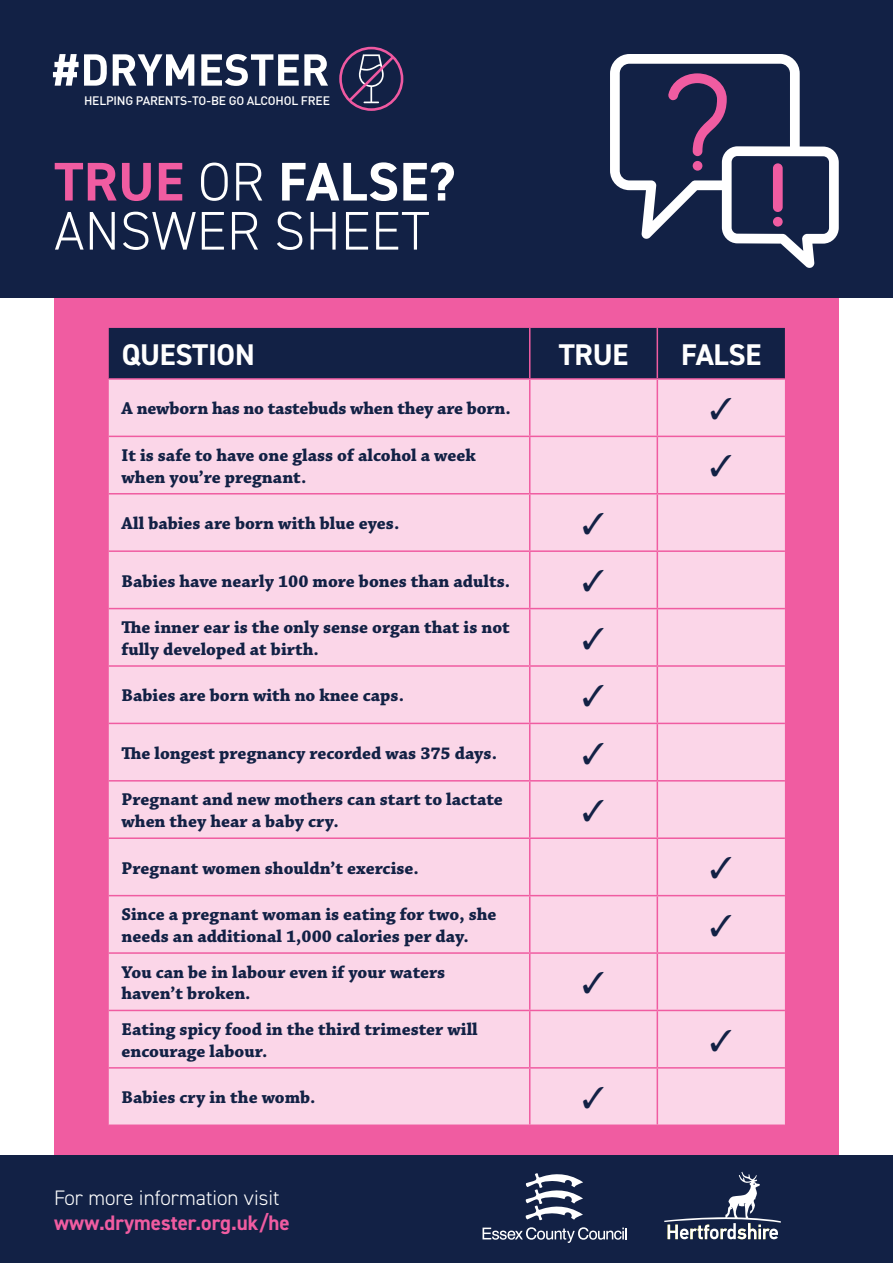
<style>
.page{position:relative;width:893px;height:1263px;background:#fff}
.page>*{position:absolute;margin:0;border:0;box-sizing:border-box;transform-origin:0 0}
.t1{font:300 54.45px/49.1px "DIN2014";letter-spacing:.01em;color:#fff}
.t2{font:700 30px "DIN2014";letter-spacing:-.01em;color:#fff}
.t3{font:300 21px/25.2px "DIN2014";color:#fff}
.t4{font:700 18px/21.6px "Chaparral Pro";color:#122145}
.t5{font:500 12.15px "DIN";letter-spacing:-.02em;color:#fff}
.s1{font-weight:700;color:#f05ca1}
.s2{font-weight:700}
</style>
<div class="page">
<div style="left:54px;top:54px;width:785px;height:1155px;background:#f05ca1"></div>
<div style="left:0;top:0;width:893px;height:298px;background:#122145"></div>
<svg style="left:610px;top:54px;width:229px;height:214px"></svg>
<svg style="left:668px;top:73px;width:59px;height:98px"></svg>
<svg style="left:773px;top:163px;width:10px;height:64px"></svg>
<svg style="left:53px;top:54px;width:54px;height:32px"></svg>
<svg style="left:113px;top:54px;width:81px;height:32px"></svg>
<svg style="left:201px;top:54px;width:127px;height:32px"></svg>
<div style="left:339px;top:47px;width:64px;height:64px;border:3px solid #ef59a1;border-radius:50%"></div>
<svg style="left:346px;top:53px;width:51px;height:51px"></svg>
<div style="left:109px;top:328px;width:676px;height:50px;background:#122145"></div>
<div style="left:109px;top:380px;width:676px;height:744px;background:#fbd6e8"></div>
<hr style="left:529px;top:328px;width:1px;height:50px;background:#f05ca1">
<hr style="left:657px;top:328px;width:1px;height:50px;background:#f05ca1">
<hr style="left:109px;top:436px;width:421px;height:1px;background:#f05ca1">
<hr style="left:109px;top:493px;width:421px;height:1px;background:#f05ca1">
<hr style="left:109px;top:550px;width:421px;height:2px;background:#f05ca1">
<hr style="left:109px;top:608px;width:421px;height:1px;background:#f05ca1">
<hr style="left:109px;top:665px;width:421px;height:2px;background:#f05ca1">
<hr style="left:109px;top:723px;width:421px;height:1px;background:#f05ca1">
<hr style="left:109px;top:780px;width:421px;height:1px;background:#f05ca1">
<hr style="left:109px;top:837px;width:421px;height:2px;background:#f05ca1">
<hr style="left:109px;top:895px;width:421px;height:1px;background:#f05ca1">
<hr style="left:109px;top:952px;width:421px;height:2px;background:#f05ca1">
<hr style="left:109px;top:1010px;width:421px;height:1px;background:#f05ca1">
<hr style="left:109px;top:1067px;width:421px;height:1px;background:#f05ca1">
<hr style="left:529px;top:380px;width:1px;height:56px;background:#f05ca1">
<hr style="left:529px;top:437px;width:1px;height:56px;background:#f05ca1">
<hr style="left:529px;top:494px;width:1px;height:56px;background:#f05ca1">
<hr style="left:529px;top:552px;width:1px;height:56px;background:#f05ca1">
<hr style="left:529px;top:609px;width:1px;height:56px;background:#f05ca1">
<hr style="left:529px;top:667px;width:1px;height:56px;background:#f05ca1">
<hr style="left:529px;top:724px;width:1px;height:56px;background:#f05ca1">
<hr style="left:529px;top:781px;width:1px;height:56px;background:#f05ca1">
<hr style="left:529px;top:839px;width:1px;height:56px;background:#f05ca1">
<hr style="left:529px;top:896px;width:1px;height:56px;background:#f05ca1">
<hr style="left:529px;top:954px;width:1px;height:56px;background:#f05ca1">
<hr style="left:529px;top:1011px;width:1px;height:56px;background:#f05ca1">
<hr style="left:529px;top:1068px;width:1px;height:56px;background:#f05ca1">
<hr style="left:530px;top:436px;width:127px;height:1px;background:#f05ca1">
<hr style="left:530px;top:493px;width:127px;height:1px;background:#f05ca1">
<hr style="left:530px;top:550px;width:127px;height:2px;background:#f05ca1">
<hr style="left:530px;top:608px;width:127px;height:1px;background:#f05ca1">
<hr style="left:530px;top:665px;width:127px;height:2px;background:#f05ca1">
<hr style="left:530px;top:723px;width:127px;height:1px;background:#f05ca1">
<hr style="left:530px;top:780px;width:127px;height:1px;background:#f05ca1">
<hr style="left:530px;top:837px;width:127px;height:2px;background:#f05ca1">
<hr style="left:530px;top:895px;width:127px;height:1px;background:#f05ca1">
<hr style="left:530px;top:952px;width:127px;height:2px;background:#f05ca1">
<hr style="left:530px;top:1010px;width:127px;height:1px;background:#f05ca1">
<hr style="left:530px;top:1067px;width:127px;height:1px;background:#f05ca1">
<hr style="left:657px;top:380px;width:1px;height:56px;background:#f05ca1">
<hr style="left:657px;top:437px;width:1px;height:56px;background:#f05ca1">
<hr style="left:657px;top:494px;width:1px;height:56px;background:#f05ca1">
<hr style="left:657px;top:552px;width:1px;height:56px;background:#f05ca1">
<hr style="left:657px;top:609px;width:1px;height:56px;background:#f05ca1">
<hr style="left:657px;top:667px;width:1px;height:56px;background:#f05ca1">
<hr style="left:657px;top:724px;width:1px;height:56px;background:#f05ca1">
<hr style="left:657px;top:781px;width:1px;height:56px;background:#f05ca1">
<hr style="left:657px;top:839px;width:1px;height:56px;background:#f05ca1">
<hr style="left:657px;top:896px;width:1px;height:56px;background:#f05ca1">
<hr style="left:657px;top:954px;width:1px;height:56px;background:#f05ca1">
<hr style="left:657px;top:1011px;width:1px;height:56px;background:#f05ca1">
<hr style="left:657px;top:1068px;width:1px;height:56px;background:#f05ca1">
<hr style="left:657px;top:436px;width:128px;height:1px;background:#f05ca1">
<hr style="left:657px;top:493px;width:128px;height:1px;background:#f05ca1">
<hr style="left:657px;top:550px;width:128px;height:2px;background:#f05ca1">
<hr style="left:657px;top:608px;width:128px;height:1px;background:#f05ca1">
<hr style="left:657px;top:665px;width:128px;height:2px;background:#f05ca1">
<hr style="left:657px;top:723px;width:128px;height:1px;background:#f05ca1">
<hr style="left:657px;top:780px;width:128px;height:1px;background:#f05ca1">
<hr style="left:657px;top:837px;width:128px;height:2px;background:#f05ca1">
<hr style="left:657px;top:895px;width:128px;height:1px;background:#f05ca1">
<hr style="left:657px;top:952px;width:128px;height:2px;background:#f05ca1">
<hr style="left:657px;top:1010px;width:128px;height:1px;background:#f05ca1">
<hr style="left:657px;top:1067px;width:128px;height:1px;background:#f05ca1">
<div style="left:0;top:1155px;width:893px;height:108px;background:#122145"></div>
<svg style="left:482px;top:1227px;width:145px;height:16px"></svg>
<svg style="left:526px;top:1173px;width:57px;height:48px"></svg>
<svg style="left:664px;top:1172px;width:117px;height:67px"></svg>
<svg style="left:711px;top:398px;width:20px;height:21px"></svg>
<svg style="left:711px;top:455px;width:20px;height:22px"></svg>
<svg style="left:583px;top:512px;width:21px;height:22px"></svg>
<svg style="left:583px;top:570px;width:21px;height:21px"></svg>
<svg style="left:583px;top:627px;width:21px;height:22px"></svg>
<svg style="left:583px;top:685px;width:21px;height:21px"></svg>
<svg style="left:583px;top:742px;width:21px;height:22px"></svg>
<svg style="left:583px;top:799px;width:21px;height:22px"></svg>
<svg style="left:711px;top:857px;width:20px;height:21px"></svg>
<svg style="left:711px;top:914px;width:20px;height:22px"></svg>
<svg style="left:583px;top:972px;width:21px;height:21px"></svg>
<svg style="left:711px;top:1029px;width:20px;height:22px"></svg>
<svg style="left:583px;top:1086px;width:21px;height:22px"></svg>
<p class="t5" style="left:84px;top:93px;width:248px">HELPING PARENTS-TO-BE GO ALCOHOL FREE</p>
<p class="t1" style="left:54px;top:157px;width:402px"><span class="s1">TRUE</span> OR <span class="s2">FALSE?<br></span>ANSWER SHEET</p>
<p class="t2" style="left:122px;top:335px;width:135px">QUESTION</p>
<p class="t2" style="left:559px;top:335px;width:71px">TRUE</p>
<p class="t2" style="left:681px;top:335px;width:82px">FALSE</p>
<p class="t4" style="left:122px;top:398px;width:391px">A newborn has no tastebuds when they are born.</p>
<p class="t4" style="left:122px;top:445px;width:356px">It is safe to have one glass of alcohol a week when you’re pregnant.</p>
<p class="t4" style="left:122px;top:513px;width:279px">All babies are born with blue eyes.</p>
<p class="t4" style="left:122px;top:570px;width:390px">Babies have nearly 100 more bones than adults.</p>
<p class="t4" style="left:122px;top:617px;width:390px">The inner ear is the only sense organ that is not fully developed at birth.</p>
<p class="t4" style="left:122px;top:685px;width:284px">Babies are born with no knee caps.</p>
<p class="t4" style="left:122px;top:743px;width:377px">The longest pregnancy recorded was 375 days.</p>
<p class="t4" style="left:122px;top:789px;width:383px">Pregnant and new mothers can start to lactate when they hear a baby cry.</p>
<p class="t4" style="left:122px;top:857px;width:299px">Pregnant women shouldn’t exercise.</p>
<p class="t4" style="left:122px;top:904px;width:376px">Since a pregnant woman is eating for two, she needs an additional 1,000 calories per day.</p>
<p class="t4" style="left:122px;top:961px;width:325px">You can be in labour even if your waters haven’t broken.</p>
<p class="t4" style="left:122px;top:1019px;width:358px">Eating spicy food in the third trimester will encourage labour.</p>
<p class="t4" style="left:122px;top:1087px;width:196px">Babies cry in the womb.</p>
<p class="t3" style="left:54px;top:1185px;width:237px">For more information visit <span class="s1">www.drymester.org.uk/he</span></p>
</div>
